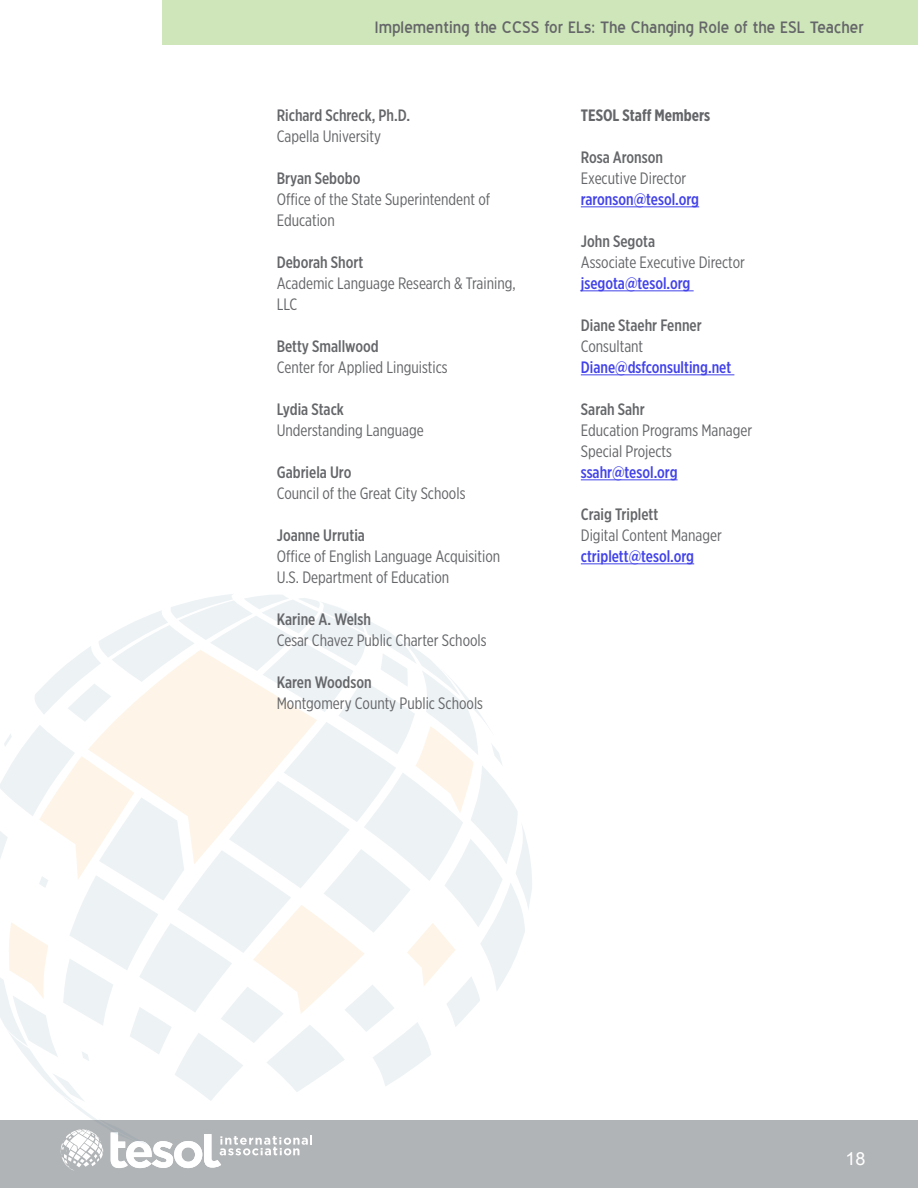
<style>
.page{position:relative;width:918px;height:1188px;background:#fff}
.page>*{position:absolute;margin:0;border:0;box-sizing:border-box;transform-origin:0 0}
.t1{font:21px "Blue Highway";color:#656669}
.t2{font:18px "Arial";color:#fff}
.t3{font:16.5px/21px "Gotham X Narrow";color:#656669}
.t4{font:500 16.5px "Gotham X Narrow";color:#656669}
.t5{font:500 16.5px "Gotham X Narrow";color:#4242e9}
.t6{font:700 16.5px "Gotham X Narrow";color:#656669}
</style>
<div class="page">
<div style="left:162px;top:0;width:756px;height:45px;background:#cee6b9"></div>
<div style="left:0;top:1120px;width:918px;height:68px;background:#b1b4b6"></div>
<svg style="left:0;top:594px;width:532px;height:577px"></svg>
<hr style="left:581px;top:206px;width:118px;height:1px;background:#4242e9">
<hr style="left:581px;top:290px;width:113px;height:1px;background:#4242e9">
<hr style="left:581px;top:374px;width:153px;height:1px;background:#4242e9">
<hr style="left:581px;top:479px;width:97px;height:1px;background:#4242e9">
<hr style="left:581px;top:563px;width:113px;height:1px;background:#4242e9">
<p class="t1" style="left:375px;top:19px;width:491px">Implementing the CCSS for ELs: The Changing Role of the ESL Teacher</p>
<p class="t4" style="left:277px;top:105px;width:135px">Richard Schreck, Ph.D.</p>
<p class="t3" style="left:277px;top:126px;width:106px">Capella University</p>
<p class="t4" style="left:277px;top:168px;width:85px">Bryan Sebobo</p>
<p class="t3" style="left:277px;top:189px;width:215px">Office of the State Superintendent of<br>Education</p>
<p class="t4" style="left:277px;top:252px;width:88px">Deborah Short</p>
<p class="t3" style="left:277px;top:273px;width:240px">Academic Language Research &amp; Training,<br>LLC</p>
<p class="t4" style="left:277px;top:336px;width:104px">Betty Smallwood</p>
<p class="t3" style="left:277px;top:357px;width:172px">Center for Applied Linguistics</p>
<p class="t4" style="left:277px;top:399px;width:69px">Lydia Stack</p>
<p class="t3" style="left:277px;top:420px;width:149px">Understanding Language</p>
<p class="t4" style="left:277px;top:462px;width:76px">Gabriela Uro</p>
<p class="t3" style="left:277px;top:483px;width:190px">Council of the Great City Schools</p>
<p class="t4" style="left:277px;top:525px;width:90px">Joanne Urrutia</p>
<p class="t3" style="left:277px;top:546px;width:225px">Office of English Language Acquisition<br>U.S. Department of Education</p>
<p class="t4" style="left:277px;top:609px;width:96px">Karine A. Welsh</p>
<p class="t3" style="left:277px;top:630px;width:211px">Cesar Chavez Public Charter Schools</p>
<p class="t4" style="left:277px;top:672px;width:96px">Karen Woodson</p>
<p class="t3" style="left:277px;top:693px;width:208px">Montgomery County Public Schools</p>
<p class="t6" style="left:581px;top:105px;width:131px">TESOL Staff Members</p>
<p class="t4" style="left:581px;top:147px;width:84px">Rosa Aronson</p>
<p class="t3" style="left:581px;top:168px;width:107px">Executive Director</p>
<p class="t5" style="left:581px;top:189px;width:120px">raronson@tesol.org</p>
<p class="t4" style="left:581px;top:231px;width:76px">John Segota</p>
<p class="t3" style="left:581px;top:252px;width:166px">Associate Executive Director</p>
<p class="t5" style="left:581px;top:273px;width:111px">jsegota@tesol.org</p>
<p class="t4" style="left:581px;top:315px;width:122px">Diane Staehr Fenner</p>
<p class="t3" style="left:581px;top:336px;width:64px">Consultant</p>
<p class="t5" style="left:581px;top:357px;width:152px">Diane@dsfconsulting.net</p>
<p class="t4" style="left:581px;top:399px;width:65px">Sarah Sahr</p>
<p class="t3" style="left:581px;top:420px;width:173px">Education Programs Manager<br>Special Projects</p>
<p class="t5" style="left:581px;top:462px;width:98px">ssahr@tesol.org</p>
<p class="t4" style="left:581px;top:504px;width:79px">Craig Triplett</p>
<p class="t3" style="left:581px;top:525px;width:143px">Digital Content Manager</p>
<p class="t5" style="left:581px;top:546px;width:115px">ctriplett@tesol.org</p>
<p class="t2" style="left:845px;top:1147px;width:22px">18</p>
</div>
